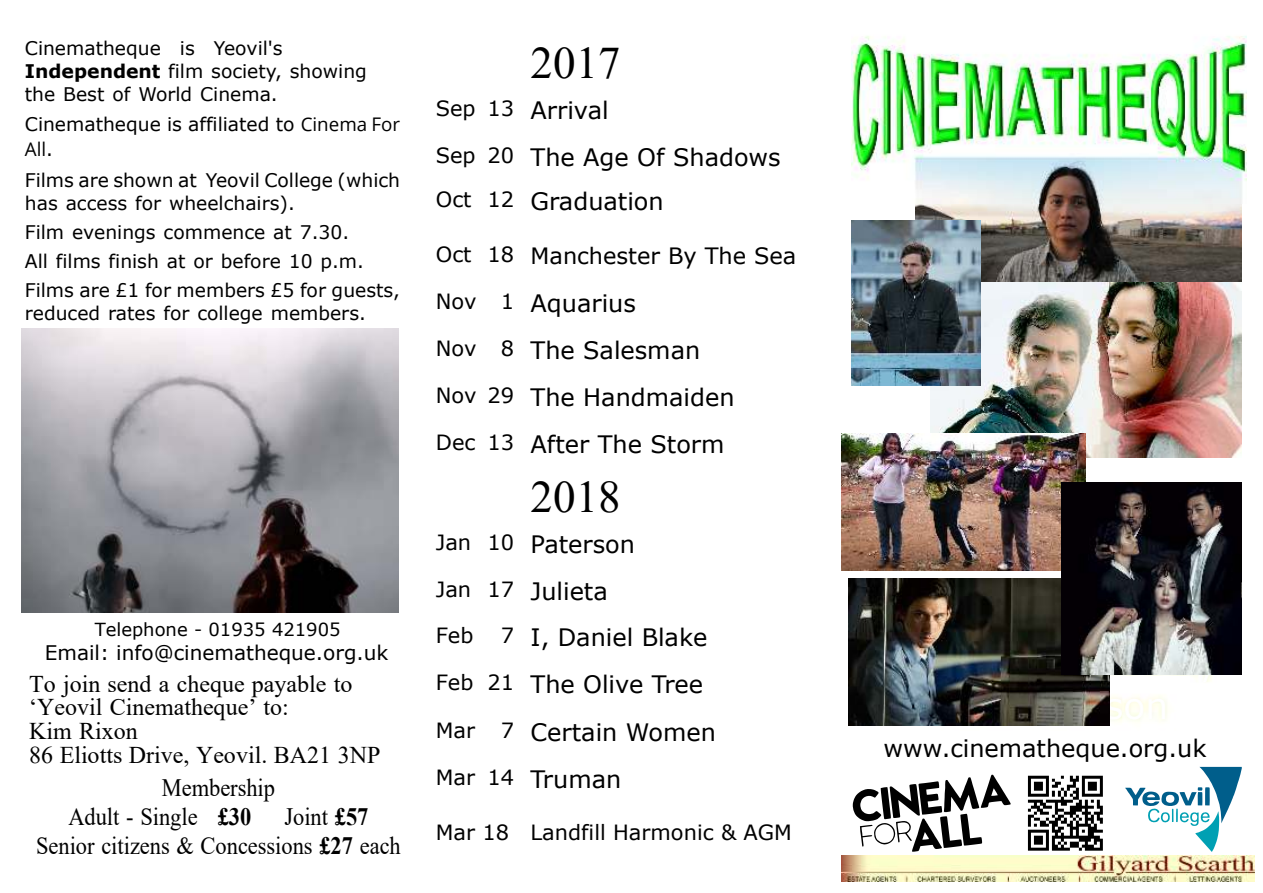
<style>
.page{position:relative;width:1263px;height:893px;background:#fff}
.page>*{position:absolute;margin:0;border:0;box-sizing:border-box;transform-origin:0 0}
.t1{font:45px "Times New Roman";color:#000}
.t2{font:24.9px/28.7px "Times New Roman";color:#000;scale:.9 1}
.t3{font:24px/47.1px "Verdana";color:#000}
.t4{font:24px/23.9px "Times New Roman";color:#000}
.t5{font:22.5px "Verdana";color:#000}
.t6{font:21px "Verdana";color:#000}
.t7{font:20.1px "Verdana";color:#000}
.t8{font:18.75px/22.8px "Verdana";color:#000}
.t9{font:18.75px "Open Sans";color:#000}
.t10{font:18px "Verdana";color:#000}
.s1{font-weight:700}
.s2{font-family:"Open Sans"}
.s3{font-family:"Verdana"}
.s4{font-size:21px}
</style>
<div class="page">
<img style="left:916px;top:204px;width:326px;height:136px">
<img style="left:931px;top:283px;width:310px;height:174px">
<img style="left:852px;top:36px;width:394px;height:168px">
<svg style="left:853px;top:774px;width:158px;height:78px"></svg>
<svg style="left:1125px;top:767px;width:117px;height:85px"></svg>
<img style="left:842px;top:855px;width:412px;height:26px">
<img style="left:1109px;top:674px;width:129px;height:8px">
<img style="left:942px;top:676px;width:247px;height:50px">
<svg style="left:1027px;top:775px;width:76px;height:75px"></svg>
<svg style="left:1028px;top:776px;width:75px;height:75px"></svg>
<img style="left:848px;top:578px;width:261px;height:147px">
<img style="left:842px;top:434px;width:244px;height:137px">
<img style="left:1062px;top:483px;width:180px;height:191px">
<img style="left:851px;top:220px;width:130px;height:165px">
<img style="left:21px;top:328px;width:378px;height:285px">
<p class="t8" style="left:25px;top:38px;width:344px">Cinematheque is Yeovil's<br><span class="s1">Independent</span> film society, showing the Best of World Cinema.</p>
<p class="t8" style="left:25px;top:114px;width:377px">Cinematheque is affiliated to <span class="s2">Cinema For</span></p>
<p class="t9" style="left:25px;top:142px;width:30px">All<span class="s3">.</span></p>
<p class="t8" style="left:25px;top:170px;width:377px">Films are shown at Yeovil College (which has access for wheelchairs).</p>
<p class="t8" style="left:25px;top:219px;width:377px;line-height:29px">Film evenings commence at 7.30.<br>All films finish at or before 10 p.m.<br>Films are £1 for members £5 for guests,</p>
<p class="t8" style="left:25px;top:303px;width:342px">reduced rates for college members.</p>
<p class="t10" style="left:95px;top:622px;width:247px">Telephone - 01935 421905</p>
<p class="t7" style="left:45px;top:645px;width:345px">Email: info@cinematheque.org.uk</p>
<p class="t4" style="left:29px;top:674px;width:353px">To join send a cheque payable to ‘Yeovil Cinematheque’ to:<br>Kim Rixon<br>86 Eliotts Drive, Yeovil. BA21 3NP</p>
<h2 class="t2" style="left:68px;top:776px;width:231px;text-indent:93px">Membership<br>Adult - Single <span class="s1">£30</span></h2>
<h2 class="t2" style="left:36px;top:804px;width:407px;text-indent:248px">Joint <span class="s1">£57<br></span>Senior citizens &amp; Concessions <span class="s1">£27</span> each</h2>
<h1 class="t1" style="left:530px;top:47px;width:92px">2017</h1>
<p class="t3" style="left:436px;top:89px;width:346px"><span class="s4">Sep 13</span> Arrival<br><span class="s4">Sep 20</span> The Age Of Shadows</p>
<p class="t3" style="left:436px;top:180px;width:229px"><span class="s4">Oct 12</span> Graduation</p>
<p class="t5" style="left:436px;top:247px;width:362px"><span class="s4">Oct 18</span> Manchester By The Sea</p>
<p class="t3" style="left:436px;top:282px;width:300px"><span class="s4">Nov 1</span> Aquarius<br><span class="s4">Nov 8</span> The Salesman<br><span class="s4">Nov 29</span> The Handmaiden<br><span class="s4">Dec 13</span> After The Storm</p>
<h1 class="t1" style="left:530px;top:481px;width:92px">2018</h1>
<p class="t3" style="left:436px;top:523px;width:201px"><span class="s4">Jan 10</span> Paterson<br><span class="s4">Jan 17</span> Julieta</p>
<p class="t6" style="left:436px;top:627px;width:39px">Feb</p>
<p class="t3" style="left:436px;top:616px;width:282px;text-indent:65px"><span class="s4">7</span> I, Daniel Blake<br><span class="s4">Feb 21</span> The Olive Tree<br><span class="s4">Mar 7</span> Certain Women<br><span class="s4">Mar 14</span> Truman</p>
<p class="t6" style="left:436px;top:824px;width:358px">Mar 18 Landfill Harmonic &amp; AGM</p>
<p class="t3" style="left:883px;top:727px;width:324px">www.cinematheque.org.uk</p>
</div>
